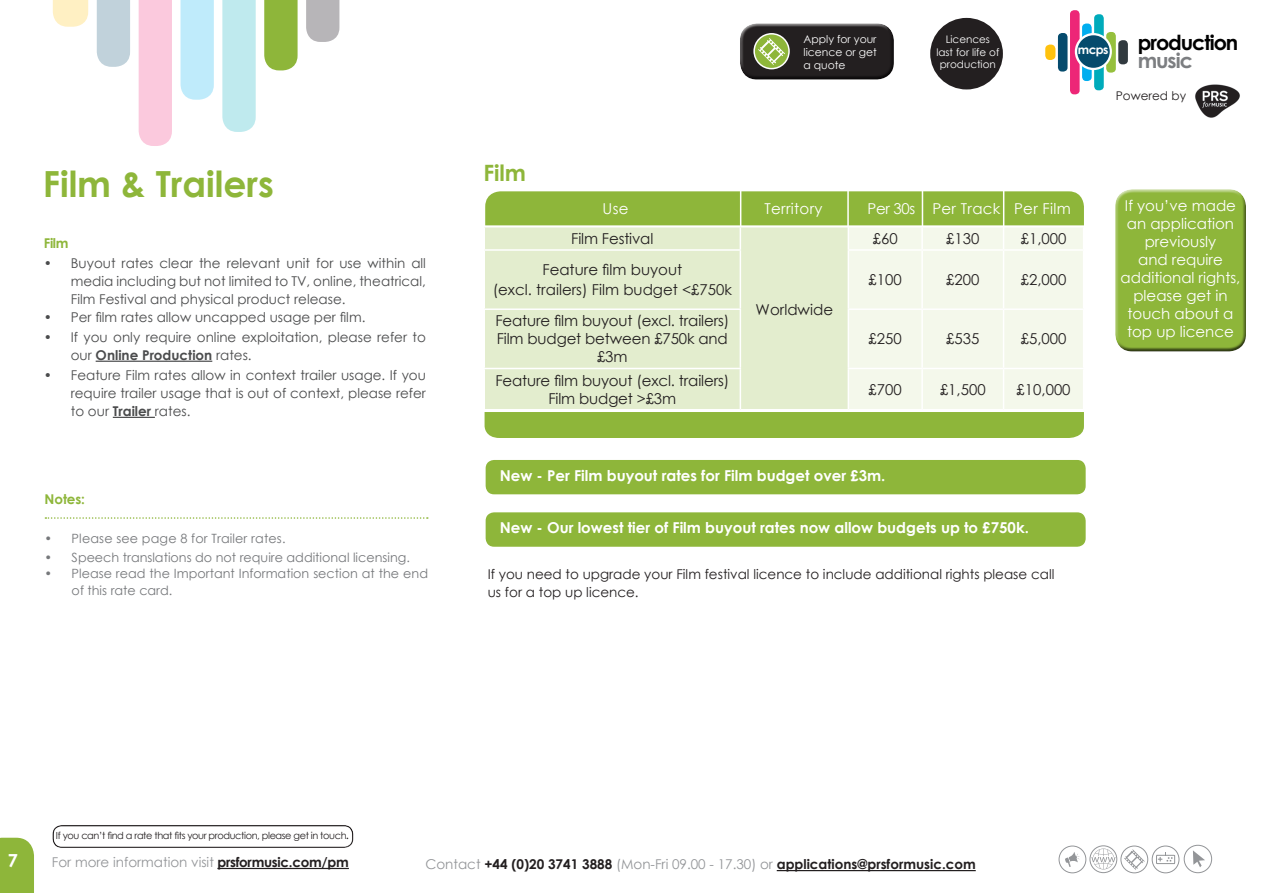
<style>
.page{position:relative;width:1263px;height:893px;background:#fff}
.page>*{position:absolute;margin:0;border:0;box-sizing:border-box;transform-origin:0 0}
.t1{font:700 36px "Century Gothic";color:#8eb63a}
.t2{font:700 22.5px "Century Gothic";color:#8eb63a}
.t3{font:700 20.7px "Century Gothic";letter-spacing:-.05em;color:#000}
.t4{font:700 20.7px "Century Gothic";letter-spacing:-.05em;color:#7c7e81}
.t5{font:700 18px "Century Gothic";color:#fff}
.t6{font:15px/18px "Century Gothic";letter-spacing:-.01em;color:#231f20;text-align:center}
.t7{font:700 15px "Century Gothic";color:#fff}
.t8{font:15px/18px "Century Gothic";color:#fff;text-align:center}
.t9{font:15px "Century Gothic";letter-spacing:.02em;color:#fff}
.t10{font:13.5px/18px "Century Gothic";color:#4b4c4d;text-align:justify}
.t11{font:13.5px/18px "Century Gothic";color:#231f20}
.t12{font:700 13.5px "Century Gothic";color:#231f20}
.t13{font:13.5px "Century Gothic";color:#939598}
.t14{font:700 13.5px "Century Gothic";letter-spacing:-.01em;color:#8eb63a}
.t15{font:12.75px/16.5px "Century Gothic";color:#76787b}
.t16{font:700 12.15px "Century Gothic";color:#fff}
.t17{font:12px "Century Gothic";color:#231f20}
.t18{font:10.8px/12.9px "Century Gothic";color:#fff;text-align:justify}
.t19{font:10.35px/12.5px "Century Gothic";color:#fff;text-align:center}
.t20{font:9.75px "Century Gothic";letter-spacing:-.04em;color:#231f20}
.s1{font-weight:700}
.s2{font-weight:700;color:#231f20}
.s3{font-weight:400;color:#939598}
</style>
<div class="page">
<div style="left:0;top:838px;width:34px;height:55px;background:#8eb63a"></div>
<hr style="left:96px;top:361px;width:116px;height:1px;background:#4b4c4d">
<hr style="left:113px;top:417px;width:42px;height:1px;background:#4b4c4d">
<hr style="left:217px;top:868px;width:132px;height:1px;background:#231f20">
<div style="left:139px;top:0;width:33px;height:146px;background:#fbc9dd"></div>
<svg style="left:180px;top:0;width:34px;height:100px;background:#c2ebfb"></svg>
<svg style="left:222px;top:0;width:34px;height:132px;background:#c1eaee"></svg>
<svg style="left:264px;top:0;width:34px;height:70px;background:#94b944"></svg>
<div style="left:97px;top:0;width:33px;height:67px;background:#c1d2db"></div>
<svg style="left:306px;top:0;width:33px;height:42px"></svg>
<svg style="left:53px;top:0;width:35px;height:27px"></svg>
<hr style="left:777px;top:870px;width:199px;height:1px;background:#231f20">
<svg style="left:485px;top:191px;width:599px;height:247px;background:#d4e3b4"></svg>
<hr style="left:740px;top:176px;width:1px;height:50px;background:#fff">
<hr style="left:847px;top:178px;width:2px;height:49px;background:#fff">
<hr style="left:922px;top:176px;width:1px;height:50px;background:#fff">
<hr style="left:1003px;top:179px;width:1px;height:50px;background:#fff">
<svg style="left:45px;top:517px;width:383px;height:2px"></svg>
<div style="left:738px;top:21px;width:156px;height:52px;background:#fff;opacity:.75"></div>
<div style="left:739px;top:28px;width:155px;height:53px;background:#231f20"></div>
<svg style="left:754px;top:34px;width:35px;height:35px"></svg>
<div style="left:753px;top:33px;width:37px;height:36px;border:2px solid #fff;border-radius:50%"></div>
<svg style="left:758px;top:38px;width:27px;height:27px"></svg>
<div style="left:1113px;top:188px;width:134px;height:157px;background:#fff;opacity:.75"></div>
<div style="left:1114px;top:194px;width:133px;height:159px;background:#231f20;opacity:.75"></div>
<div style="left:486px;top:460px;width:600px;height:34px;background:#8eb63a;border-radius:9px"></div>
<div style="left:486px;top:512px;width:600px;height:35px;background:#8eb63a;border-radius:9px"></div>
<div style="left:930px;top:18px;width:73px;height:71px;background:#231f20;border-radius:50%"></div>
<div style="left:50px;top:820px;width:305px;height:27px;background:#fff;opacity:.75"></div>
<div style="left:50px;top:826px;width:305px;height:22px;background:#231f20;opacity:.75"></div>
<div style="left:1070px;top:10px;width:9px;height:84px;background:#ed2677;border-radius:4px"></div>
<div style="left:1082px;top:24px;width:10px;height:57px;background:#00aeef;border-radius:4px"></div>
<div style="left:1094px;top:14px;width:10px;height:76px;background:#00abbb;border-radius:4px"></div>
<div style="left:1106px;top:32px;width:10px;height:41px;background:#96c03d;border-radius:4px"></div>
<div style="left:1058px;top:33px;width:9px;height:39px;background:#054b6d;border-radius:4px"></div>
<div style="left:1118px;top:40px;width:10px;height:24px;background:#313a3f;border-radius:4px"></div>
<svg style="left:1075px;top:33px;width:37px;height:37px"></svg>
<div style="left:1077px;top:35px;width:33px;height:33px;background:#054b6d;border-radius:50%"></div>
<div style="left:1045px;top:45px;width:10px;height:15px;background:#ffc20e;border-radius:5px"></div>
<img style="left:1195px;top:84px;width:45px;height:34px">
<svg style="left:1152px;top:846px;width:27px;height:27px"></svg>
<div style="left:1152px;top:846px;width:27px;height:27px;border:1px solid #939598;border-radius:50%"></div>
<div style="left:1156px;top:855px;width:19px;height:9px;border:1px solid #939598"></div>
<svg style="left:1158px;top:852px;width:14px;height:9px"></svg>
<div style="left:1059px;top:846px;width:27px;height:27px;border:1px solid #939598;border-radius:50%"></div>
<div style="left:1120px;top:846px;width:28px;height:27px;border:1px solid #939598;border-radius:50%"></div>
<svg style="left:1124px;top:849px;width:21px;height:21px"></svg>
<svg style="left:1065px;top:852px;width:14px;height:15px"></svg>
<div style="left:1090px;top:845px;width:27px;height:28px;border:1px solid #939598;border-radius:50%"></div>
<svg style="left:1091px;top:848px;width:24px;height:21px"></svg>
<div style="left:1184px;top:845px;width:28px;height:28px;border:1px solid #939598;border-radius:50%"></div>
<svg style="left:1193px;top:850px;width:12px;height:17px"></svg>
<h1 class="t1" style="left:43px;top:161px;width:233px">Film &amp; Trailers</h1>
<p class="t14" style="left:44px;top:234px;width:26px">Film</p>
<p class="t10" style="left:71px;top:254px;width:357px;text-indent:-27px">• Buyout rates clear the relevant unit for use within all media including but not limited to TV, online, theatrical, Film Festival and physical product release.</p>
<p class="t10" style="left:44px;top:308px;width:323px">• Per film rates allow uncapped usage per film.</p>
<p class="t10" style="left:71px;top:328px;width:357px;text-indent:-27px">• If you only require online exploitation, please refer to our <span class="s1">Online Production</span> rates.</p>
<p class="t10" style="left:71px;top:366px;width:357px;text-indent:-27px">• Feature Film rates allow in context trailer usage. If you require trailer usage that is out of context, please refer to our <span class="s1">Trailer</span> rates.</p>
<p class="t14" style="left:45px;top:491px;width:42px">Notes:</p>
<p class="t15" style="left:45px;top:530px;width:242px">• Please see page 8 for Trailer rates.</p>
<p class="t15" style="left:45px;top:549px;width:367px">• Speech translations do not require additional licensing.</p>
<p class="t15" style="left:72px;top:565px;width:358px;text-indent:-27px">• Please read the Important Information section at the end of this rate card.</p>
<p class="t18" style="left:803px;top:32px;width:75px">Apply for your licence or get a quote</p>
<p class="t19" style="left:936px;top:33px;width:64px">Licences last for life of production</p>
<p class="t16" style="left:1078px;top:41px;width:32px">mcps</p>
<h3 class="t3" style="left:1138px;top:27px;width:102px">production</h3>
<h3 class="t4" style="left:1138px;top:45px;width:57px">music</h3>
<p class="t17" style="left:1116px;top:88px;width:72px">Powered by</p>
<h2 class="t2" style="left:483px;top:159px;width:44px">Film</h2>
<p class="t8" style="left:602px;top:200px;width:27px">Use</p>
<p class="t9" style="left:764px;top:199px;width:60px">Territory</p>
<p class="t9" style="left:867px;top:199px;width:205px">Per 30s Per Track Per Film</p>
<p class="t6" style="left:571px;top:229px;width:84px">Film Festival</p>
<p class="t6" style="left:873px;top:229px;width:26px">£60</p>
<p class="t6" style="left:946px;top:229px;width:35px">£130</p>
<p class="t6" style="left:1021px;top:229px;width:47px">£1,000</p>
<p class="t6" style="left:493px;top:260px;width:241px;line-height:19.5px">Feature film buyout<br>(excl. trailers) Film budget &lt;£750k</p>
<p class="t6" style="left:869px;top:270px;width:35px">£100</p>
<p class="t6" style="left:946px;top:270px;width:35px">£200</p>
<p class="t6" style="left:1021px;top:270px;width:47px">£2,000</p>
<p class="t6" style="left:495px;top:312px;width:235px">Feature film buyout (excl. trailers)<br>Film budget between £750k and £3m</p>
<p class="t6" style="left:756px;top:300px;width:79px">Worldwide</p>
<p class="t6" style="left:869px;top:330px;width:35px">£250</p>
<p class="t6" style="left:946px;top:330px;width:35px">£535</p>
<p class="t6" style="left:1021px;top:330px;width:47px">£5,000</p>
<p class="t6" style="left:495px;top:371px;width:235px">Feature film buyout (excl. trailers)<br>Film budget &gt;£3m</p>
<p class="t6" style="left:869px;top:380px;width:35px">£700</p>
<p class="t6" style="left:940px;top:380px;width:47px">£1,500</p>
<p class="t6" style="left:1016px;top:380px;width:56px">£10,000</p>
<p class="t8" style="left:1120px;top:196px;width:121px">If you’ve made an application previously<br>and require additional rights, please get in touch about a top up licence</p>
<p class="t7" style="left:500px;top:465px;width:387px">New - Per Film buyout rates for Film budget over £3m.</p>
<p class="t7" style="left:500px;top:518px;width:531px">New - Our lowest tier of Film buyout rates now allow budgets up to £750k.</p>
<p class="t11" style="left:488px;top:565px;width:568px">If you need to upgrade your Film festival licence to include additional rights please call us for a top up licence.</p>
<h3 class="t5" style="left:8px;top:849px;width:12px">7</h3>
<p class="t20" style="left:56px;top:829px;width:294px">If you can’t find a rate that fits your production, please get in touch<span class="s1">.</span></p>
<p class="t13" style="left:52px;top:854px;width:299px">For more information visit <span class="s2">prsformusic.com/pm</span></p>
<p class="t12" style="left:425px;top:856px;width:552px"><span class="s3">Contact</span> +44 (0)20 3741 3888 <span class="s3">(Mon-Fri 09.00 - 17.30) or</span> applications@prsformusic.com</p>
</div>
